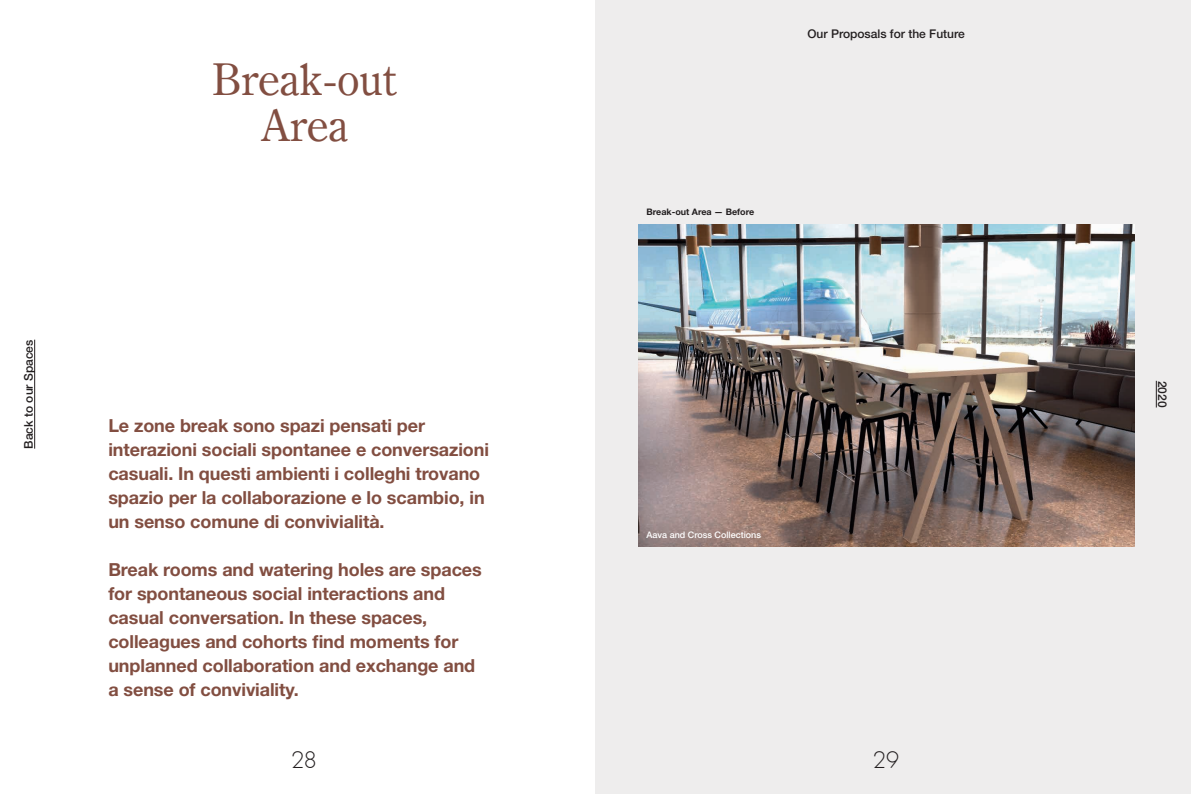
<style>
.page{position:relative;width:1191px;height:794px;background:#fff}
.page>*{position:absolute;margin:0;border:0;box-sizing:border-box;transform-origin:0 0}
.page_numer{font:44px "Century Oldstyle BT";color:#824e41}
.t1{font:300 22px "Futura";color:#231f20}
.Translation_Text{font:700 18px/24px "Helvetica Neue LT Std";letter-spacing:-.005em;color:#824e41}
.Navigation{font:500 12px "Helvetica Neue LT Std";color:#231f20}
.t2{font:500 9px "Helvetica Neue LT Std";color:#fff}
.t3{font:700 9px "Helvetica Neue LT Std";color:#231f20}
</style>
<div class="page">
<div style="left:595px;top:0;width:596px;height:794px;background:#eeeded"></div>
<img style="left:638px;top:224px;width:496px;height:322px">
<hr style="left:34px;top:340px;width:1px;height:108px;background:#231f20">
<svg style="left:1156px;top:381px;width:1px;height:26px"></svg>
<p class="Navigation" style="left:21px;top:448px;width:110px;rotate:-90deg">Back to our Spaces</p>
<p class="page_numer" style="left:212px;top:53px;width:187px">Break-out</p>
<p class="page_numer" style="left:261px;top:99px;width:89px">Area</p>
<p class="Translation_Text" style="left:108px;top:413px;width:382px">Le zone break sono spazi pensati per interazioni sociali spontanee e conversazioni casuali. In questi ambienti i colleghi trovano spazio per la collaborazione e lo scambio, in un senso comune di convivialità.</p>
<p class="Translation_Text" style="left:108px;top:557px;width:375px">Break rooms and watering holes are spaces for spontaneous social interactions and casual conversation. In these spaces, colleagues and cohorts find moments for unplanned collaboration and exchange and a sense of conviviality.</p>
<p class="Navigation" style="left:807px;top:26px;width:159px">Our Proposals for the Future</p>
<p class="t3" style="left:646px;top:206px;width:109px">Break-out Area — Before</p>
<p class="t2" style="left:646px;top:529px;width:116px">Aava and Cross Collections</p>
<p class="t1" style="left:291px;top:744px;width:27px">28</p>
<p class="t1" style="left:873px;top:744px;width:28px">29</p>
<p class="Navigation" style="left:1169px;top:381px;width:28px;rotate:90deg">2020</p>
</div>
